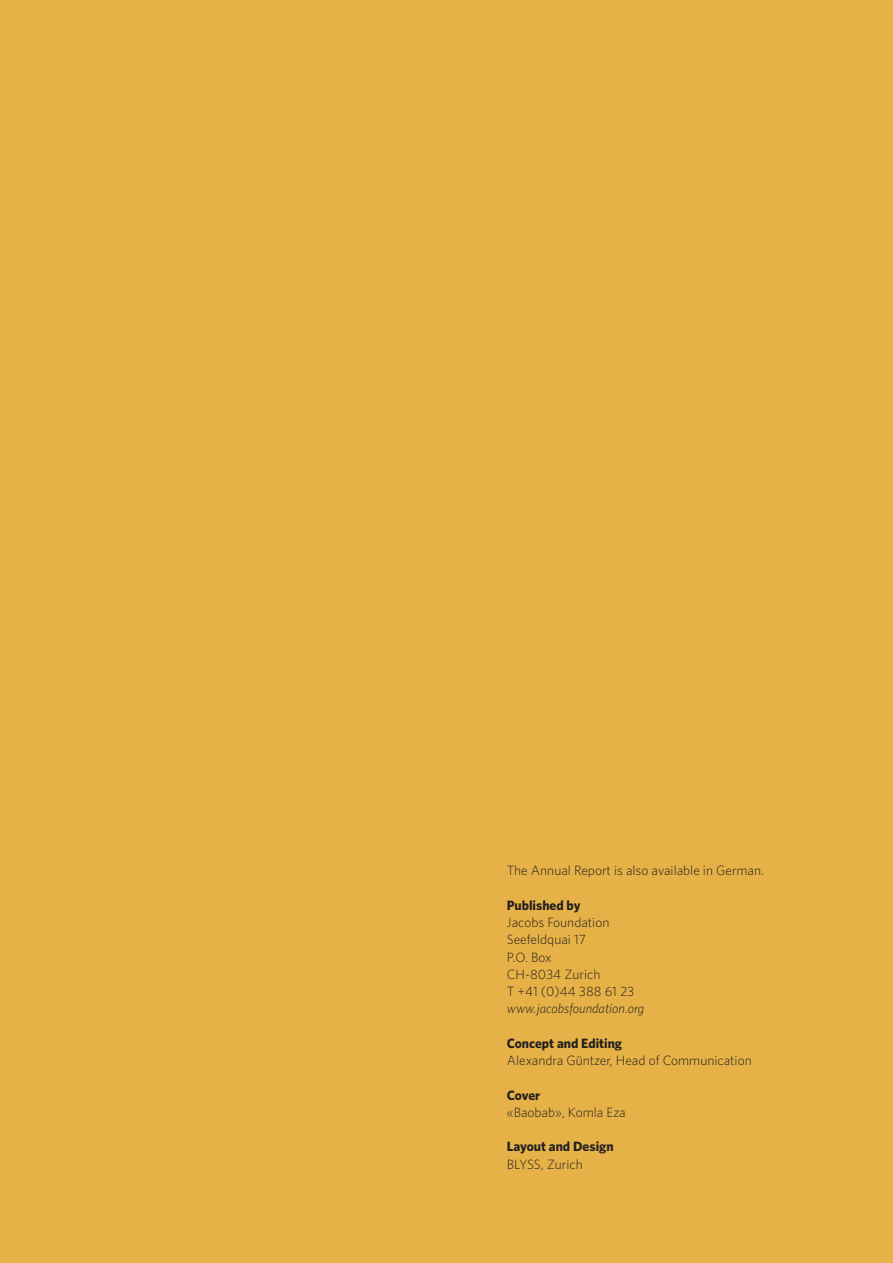
<style>
.page{position:relative;width:893px;height:1263px;background:#e6b247}
.page>*{position:absolute;margin:0;border:0;box-sizing:border-box;transform-origin:0 0}
.t1{font:300 13.5px/17.2px "Whitney HTF";color:#231f20}
.t2{font:700 13.5px "Whitney HTF";color:#231f20}
.t3{font:italic 300 13.5px "Whitney HTF";color:#231f20}
</style>
<div class="page">
<p class="t1" style="left:507px;top:862px;width:259px">The Annual Report is also available in German.</p>
<p class="t2" style="left:507px;top:897px;width:75px">Published by</p>
<p class="t1" style="left:507px;top:913px;width:129px">Jacobs Foundation<br>Seefeldquai 17<br>P.O. Box<br>CH-8034 Zurich<br>T +41 (0)44 388 61 23</p>
<p class="t3" style="left:507px;top:1001px;width:139px">www.jacobsfoundation.org</p>
<p class="t2" style="left:507px;top:1035px;width:117px">Concept and Editing</p>
<p class="t1" style="left:507px;top:1052px;width:246px">Alexandra Güntzer, Head of Communication</p>
<p class="t2" style="left:507px;top:1087px;width:35px">Cover</p>
<p class="t1" style="left:507px;top:1103px;width:120px">«Baobab», Komla Eza</p>
<p class="t2" style="left:507px;top:1138px;width:108px">Layout and Design</p>
<p class="t1" style="left:507px;top:1155px;width:77px">BLYSS, Zurich</p>
</div>
